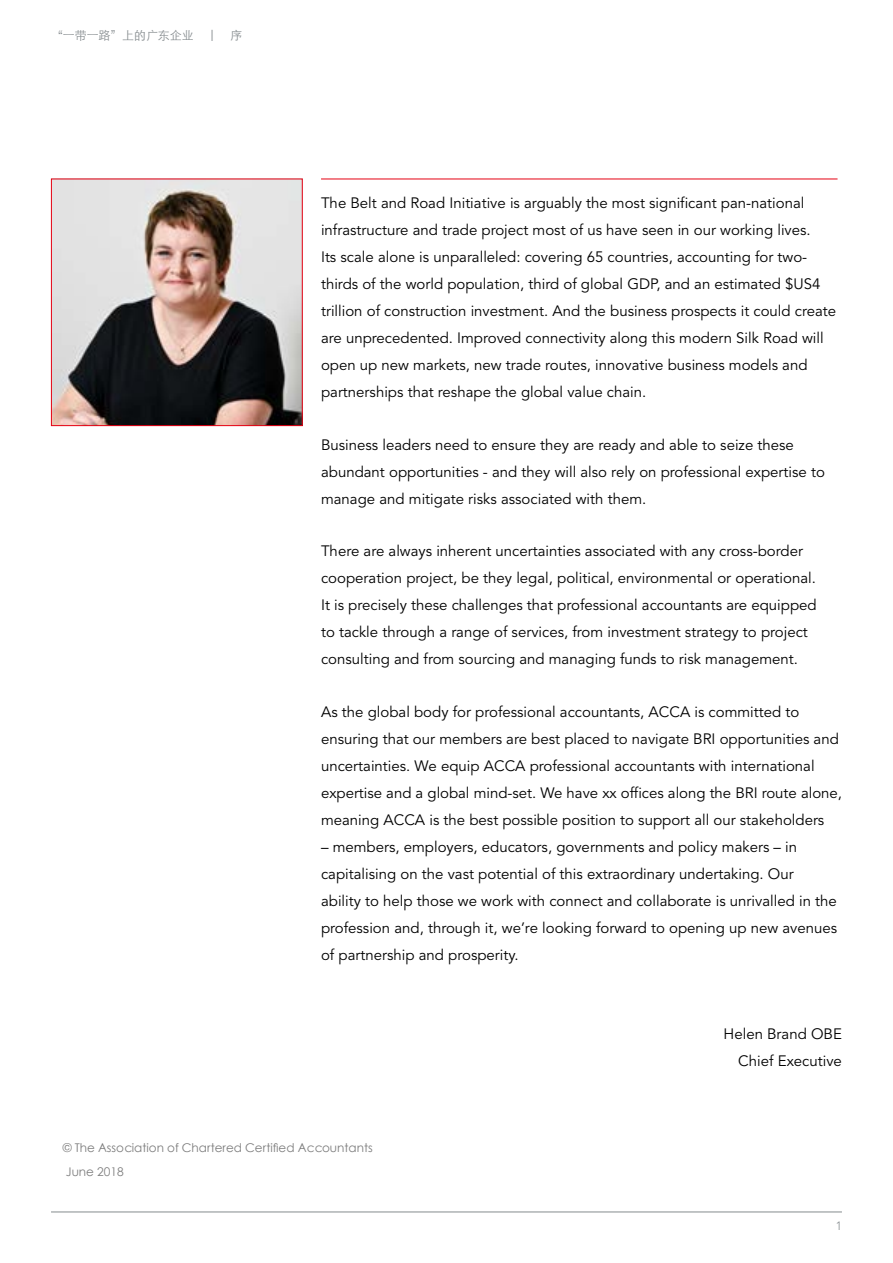
<style>
.page{position:relative;width:893px;height:1263px;background:#fff}
.page>*{position:absolute;margin:0;border:0;box-sizing:border-box;transform-origin:0 0}
.t1{font:15px/27px "Avenir LT Std";color:#000}
.t2{font:12px/24px "ST Xihei";color:#7d7d7d}
.t3{font:12px "ST Xihei";letter-spacing:-.01em;color:#858b8e}
.t4{font:300 12px "Avenir LT Std";color:#858b8e}
</style>
<div class="page">
<hr style="left:51px;top:1212px;width:791px;height:1px;background:#858b8e">
<img style="left:53px;top:181px;width:248px;height:243px">
<div style="left:51px;top:179px;width:252px;height:247px;border:1px solid #e60012"></div>
<hr style="left:321px;top:179px;width:516px;height:1px;background:#e60012">
<p class="t3" style="left:51px;top:27px;width:193px">“一带一路”上的广东企业 | 序</p>
<p class="t1" style="left:321px;top:190px;width:517px">The Belt and Road Initiative is arguably the most significant pan-national infrastructure and trade project most of us have seen in our working lives.<br>Its scale alone is unparalleled: covering 65 countries, accounting for two&shy;thirds of the world population, third of global GDP, and an estimated $US4 trillion of construction investment. And the business prospects it could create are unprecedented. Improved connectivity along this modern Silk Road will open up new markets, new trade routes, innovative business models and partnerships that reshape the global value chain.</p>
<p class="t1" style="left:321px;top:431px;width:505px">Business leaders need to ensure they are ready and able to seize these abundant opportunities - and they will also rely on professional expertise to manage and mitigate risks associated with them.</p>
<p class="t1" style="left:321px;top:538px;width:497px">There are always inherent uncertainties associated with any cross-border cooperation project, be they legal, political, environmental or operational.<br>It is precisely these challenges that professional accountants are equipped to tackle through a range of services, from investment strategy to project consulting and from sourcing and managing funds to risk management.</p>
<p class="t1" style="left:321px;top:698px;width:522px">As the global body for professional accountants, ACCA is committed to ensuring that our members are best placed to navigate BRI opportunities and uncertainties. We equip ACCA professional accountants with international expertise and a global mind-set. We have xx offices along the BRI route alone, meaning ACCA is the best possible position to support all our stakeholders</p>
<p class="t1" style="left:321px;top:833px;width:518px">– members, employers, educators, governments and policy makers – in capitalising on the vast potential of this extraordinary undertaking. Our ability to help those we work with connect and collaborate is unrivalled in the profession and, through it, we’re looking forward to opening up new avenues of partnership and prosperity.</p>
<p class="t1" style="left:724px;top:1021px;width:120px;text-align:right">Helen Brand OBE<br>Chief Executive</p>
<p class="t2" style="left:63px;top:1135px;width:311px">© The Association of Chartered Certified Accountants<br>June 2018</p>
<p class="t4" style="left:836px;top:1219px;width:8px">1</p>
</div>
